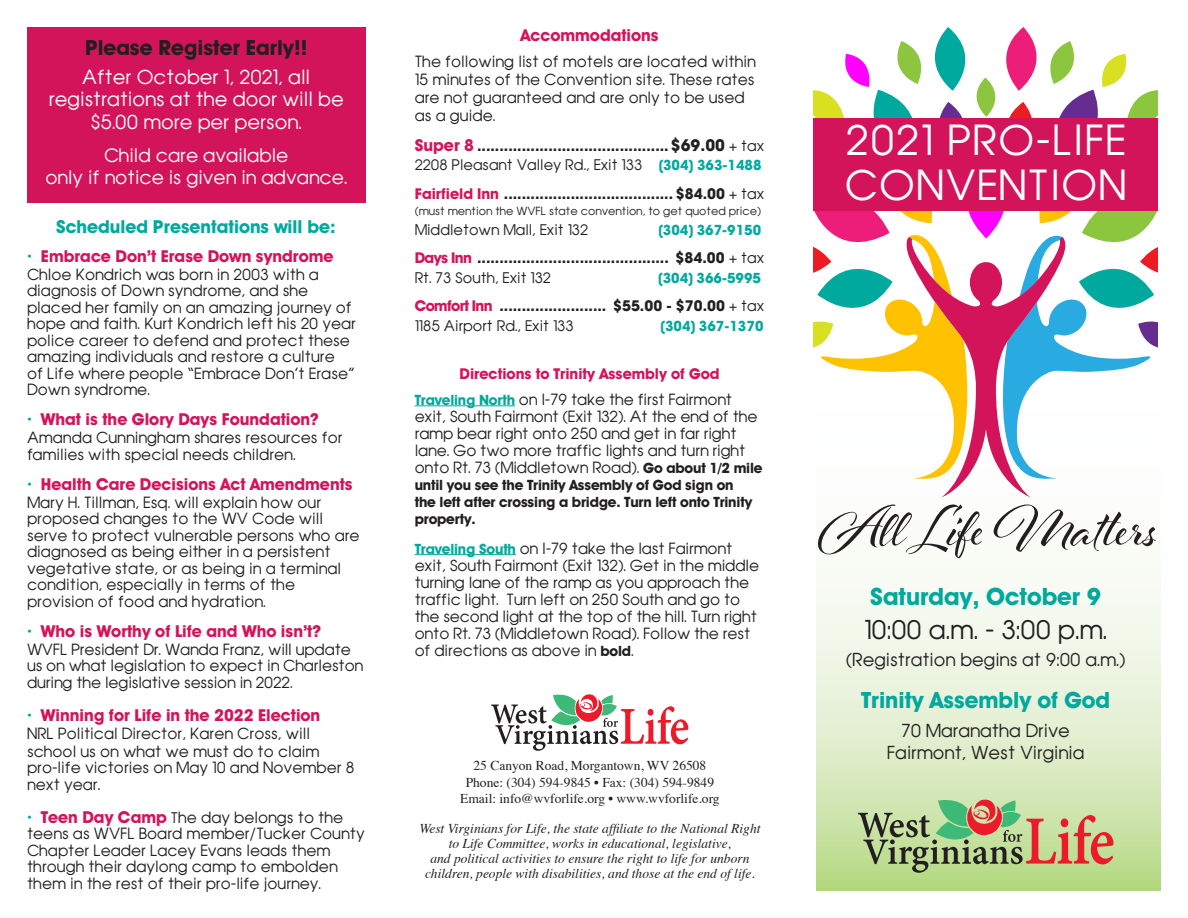
<style>
.page{position:relative;width:1188px;height:918px;background:#fff}
.page>*{position:absolute;margin:0;border:0;box-sizing:border-box;transform-origin:0 0}
.t1{font:61.5px "Al Fresco";letter-spacing:-.01em;color:#231f20}
.Company_name{font:38.25px "Avant Garde";letter-spacing:.04em;color:#fff}
.Company_name-2{font:24px "Avant Garde";color:#231f20}
.Company_name-3{font:24px "Avant Guard Bold SWFTE";color:#00a99d}
.Company_name-4{font:22.5px "Avant Guard Bold SWFTE";color:#00a99d}
.body{font:21px "Avant Guard Bold SWFTE";color:#231f20}
.t2{font:18px/22.5px "Avant Garde";color:#fff;text-align:center}
.Company_name-5{font:18px "Avant Guard Bold SWFTE";color:#00a99d}
.t3{font:17.25px "Avant Garde";color:#fff}
.Company_name-6{font:16.5px "Avant Guard Bold SWFTE";color:#d4145a}
.Company_name-7{font:16.5px "Avant Garde";color:#231f20}
.body-2{font:16.5px "Avant Guard Bold SWFTE";color:#d4145a}
.Company_name-8{font:15px "Avant Guard Bold SWFTE";color:#231f20}
.Company_name-9{font:15px "Avant Guard Bold SWFTE";letter-spacing:-.04em;color:#231f20}
.body-3{font:15px "Avant Guard Bold SWFTE";color:#d4145a}
.Company_name-10{font:14.25px/16.5px "Avant Garde";color:#231f20}
.Company_name-11{font:14.25px "Avant Guard Bold SWFTE";color:#00a99d}
.t4{font:italic 13.5px/15px "Times";color:#231f20;text-align:center}
.t5{font:13.5px "Times";color:#231f20}
.Company_name-12{font:13.5px "Avant Garde";color:#231f20}
.Company_name-13{font:10.35px "Avant Garde";color:#231f20}
.s1{color:#00a99d}
.s2{font-family:"Avant Guard Bold SWFTE";font-size:16.5px;color:#00a99d}
.s3{font-family:"Avant Guard Bold SWFTE";font-size:16.5px;color:#d4145a}
.s4{font-size:13.5px}
.s5{font-size:16.5px;color:#d4145a}
.s6{font-size:16.5px}
.s7{font-family:"Avant Garde";font-size:13.5px}
.s8{font-family:"Avant Guard Bold SWFTE";font-size:14.25px;color:#00a99d}
.s9{color:#d4145a}
.s10{font-family:"Avant Guard Bold SWFTE";color:#00a99d}
.s11{font-family:"Avant Guard Bold SWFTE"}
</style>
<div class="page">
<svg style="left:816px;top:576px;width:345px;height:315px;background:#e3efd1"></svg>
<div style="left:27px;top:27px;width:339px;height:175px;background:#d4145a"></div>
<hr style="left:415px;top:406px;width:100px;height:1px;background:#00a99d">
<hr style="left:415px;top:554px;width:101px;height:1px;background:#00a99d">
<svg style="left:491px;top:694px;width:197px;height:57px"></svg>
<svg style="left:813px;top:27px;width:345px;height:471px"></svg>
<svg style="left:858px;top:796px;width:256px;height:77px;background:#b1b484"></svg>
<div style="left:813px;top:118px;width:345px;height:93px;background:#d4145a"></div>
<p class="body" style="left:85px;top:35px;width:224px">Please Register Early!!</p>
<p class="t2" style="left:49px;top:65px;width:296px">After October 1, 2021, all registrations at the door will be $5.00 more per person.</p>
<p class="t3" style="left:104px;top:144px;width:186px">Child care available</p>
<p class="t3" style="left:45px;top:166px;width:303px">only if notice is given in advance.</p>
<p class="Company_name-5" style="left:56px;top:215px;width:281px">Scheduled Presentations will be:</p>
<p class="Company_name-6" style="left:27px;top:245px;width:308px"><span class="s1">•</span> Embrace Don’t Erase Down syndrome</p>
<p class="Company_name-10" style="left:27px;top:266px;width:331px">Chloe Kondrich was born in 2003 with a diagnosis of Down syndrome, and she placed her family on an amazing journey of hope and faith. Kurt Kondrich left his 20 year police career to defend and protect these amazing individuals and restore a culture<br>of Life where people “Embrace Don’t Erase” Down syndrome.</p>
<p class="Company_name-6" style="left:27px;top:409px;width:294px"><span class="s1">•</span> What is the Glory Days Foundation?</p>
<p class="Company_name-10" style="left:27px;top:429px;width:317px">Amanda Cunningham shares resources for families with special needs children.</p>
<p class="Company_name-6" style="left:27px;top:473px;width:327px"><span class="s1">•</span> Health Care Decisions Act Amendments</p>
<p class="Company_name-10" style="left:27px;top:494px;width:334px">Mary H. Tillman, Esq. will explain how our proposed changes to the WV Code will serve to protect vulnerable persons who are diagnosed as being either in a persistent vegetative state, or as being in a terminal condition, especially in terms of the provision of food and hydration.</p>
<p class="Company_name-6" style="left:27px;top:620px;width:296px"><span class="s1">•</span> Who is Worthy of Life and Who isn’t?</p>
<p class="Company_name-10" style="left:27px;top:641px;width:338px">WVFL President Dr. Wanda Franz, will update us on what legislation to expect in Charleston during the legislative session in 2022.</p>
<p class="Company_name-6" style="left:27px;top:704px;width:295px"><span class="s1">•</span> Winning for Life in the 2022 Election</p>
<p class="Company_name-10" style="left:27px;top:724px;width:294px;line-height:18px">NRL Political Director, Karen Cross, will school us on what we must do to claim</p>
<p class="Company_name-10" style="left:27px;top:759px;width:329px">pro-life victories on May 10 and November 8 next year.</p>
<p class="Company_name-10" style="left:27px;top:809px;width:339px"><span class="s2">•</span> <span class="s3">Teen Day Camp</span> <span class="s4">T</span>he day belongs to the teens as WVFL Board member/Tucker County Chapter Leader Lacey Evans leads them through their daylong camp to embolden them in the rest of their pro-life journey.</p>
<p class="body-2" style="left:521px;top:25px;width:140px">Accommodations</p>
<p class="Company_name-10" style="left:415px;top:52px;width:343px;line-height:18px">The following list of motels are located within 15 minutes of the Convention site. These rates are not guaranteed and are only to be used as a guide.</p>
<p class="Company_name-8" style="left:415px;top:136px;width:351px"><span class="s5">Super 8</span> ...........................................<span class="s6">$69.00</span> <span class="s7">+ tax</span></p>
<p class="Company_name-12" style="left:415px;top:156px;width:348px">2208 Pleasant Valley Rd., Exit 133 <span class="s8">(304) 363-1488</span></p>
<p class="Company_name-8" style="left:415px;top:184px;width:351px"><span class="s9">Fairfield Inn</span> ...................................... $84.00 <span class="s7">+ tax</span></p>
<p class="Company_name-13" style="left:415px;top:205px;width:348px">(must mention the WVFL state convention, to get quoted price)</p>
<p class="Company_name-12" style="left:415px;top:221px;width:175px">Middletown Mall, Exit 132</p>
<p class="Company_name-11" style="left:658px;top:221px;width:104px">(304) 367-9150</p>
<p class="Company_name-9" style="left:415px;top:249px;width:351px"><span class="s9">Days Inn</span> ........................................... $84.00 <span class="s7">+ tax</span></p>
<p class="Company_name-12" style="left:415px;top:269px;width:138px">Rt. 73 South, Exit 132</p>
<p class="Company_name-11" style="left:658px;top:269px;width:104px">(304) 366-5995</p>
<p class="Company_name-9" style="left:415px;top:297px;width:351px"><span class="s9">Comfort Inn</span> ........................ $55.00 - $70.00 <span class="s7">+ tax</span></p>
<p class="Company_name-12" style="left:415px;top:317px;width:160px">1185 Airport Rd., Exit 133</p>
<p class="Company_name-11" style="left:661px;top:317px;width:104px">(304) 367-1370</p>
<p class="body-3" style="left:460px;top:364px;width:261px">Directions to Trinity Assembly of God</p>
<p class="Company_name-10" style="left:415px;top:391px;width:349px;line-height:17.1px"><span class="s10">Traveling North</span> on I-79 take the first Fairmont exit, South Fairmont (Exit 132). At the end of the ramp bear right onto 250 and get in far right lane. Go two more traffic lights and turn right onto Rt. 73 (Middletown Road). <span class="s11">Go about 1/2 mile until you see the Trinity Assembly of God sign on<br>the left after crossing a bridge. Turn left onto Trinity property.</span></p>
<p class="Company_name-10" style="left:415px;top:540px;width:346px;line-height:17.1px"><span class="s10">Traveling South</span> on I-79 take the last Fairmont exit, South Fairmont (Exit 132). Get in the middle turning lane of the ramp as you approach the traffic light. Turn left on 250 South and go to the second light at the top of the hill. Turn right onto Rt. 73 (Middletown Road). Follow the rest of directions as above in <span class="s11">bold</span>.</p>
<p class="t5" style="left:473px;top:753px;width:234px">25 Canyon Road, Morgantown, WV 26508</p>
<p class="t5" style="left:466px;top:770px;width:250px">Phone: (304) 594-9845 • Fax: (304) 594-9849</p>
<p class="t5" style="left:460px;top:786px;width:261px">Email: info@wvforlife.org • www.wvforlife.org</p>
<p class="t4" style="left:419px;top:821px;width:343px">West Virginians for Life, the state affiliate to the National Right to Life Committee, works in educational, legislative,</p>
<p class="t4" style="left:425px;top:851px;width:331px">and political activities to ensure the right to life for unborn children, people with disabilities, and those at the end of life.</p>
<p class="Company_name" style="left:846px;top:116px;width:281px">2021 PRO-LIFE</p>
<p class="Company_name" style="left:845px;top:161px;width:283px">CONVENTION</p>
<p class="t1" style="left:818px;top:487px;width:341px">AllLife Matters</p>
<p class="Company_name-3" style="left:870px;top:581px;width:233px">Saturday, October 9</p>
<p class="Company_name-2" style="left:864px;top:615px;width:245px">10:00 a.m. - 3:00 p.m.</p>
<p class="Company_name-7" style="left:846px;top:649px;width:281px">(Registration begins at 9:00 a.m.)</p>
<p class="Company_name-4" style="left:861px;top:686px;width:250px">Trinity Assembly of God</p>
<p class="Company_name-7" style="left:902px;top:720px;width:170px">70 Maranatha Drive</p>
<p class="Company_name-7" style="left:887px;top:742px;width:199px">Fairmont, West Virginia</p>
</div>
